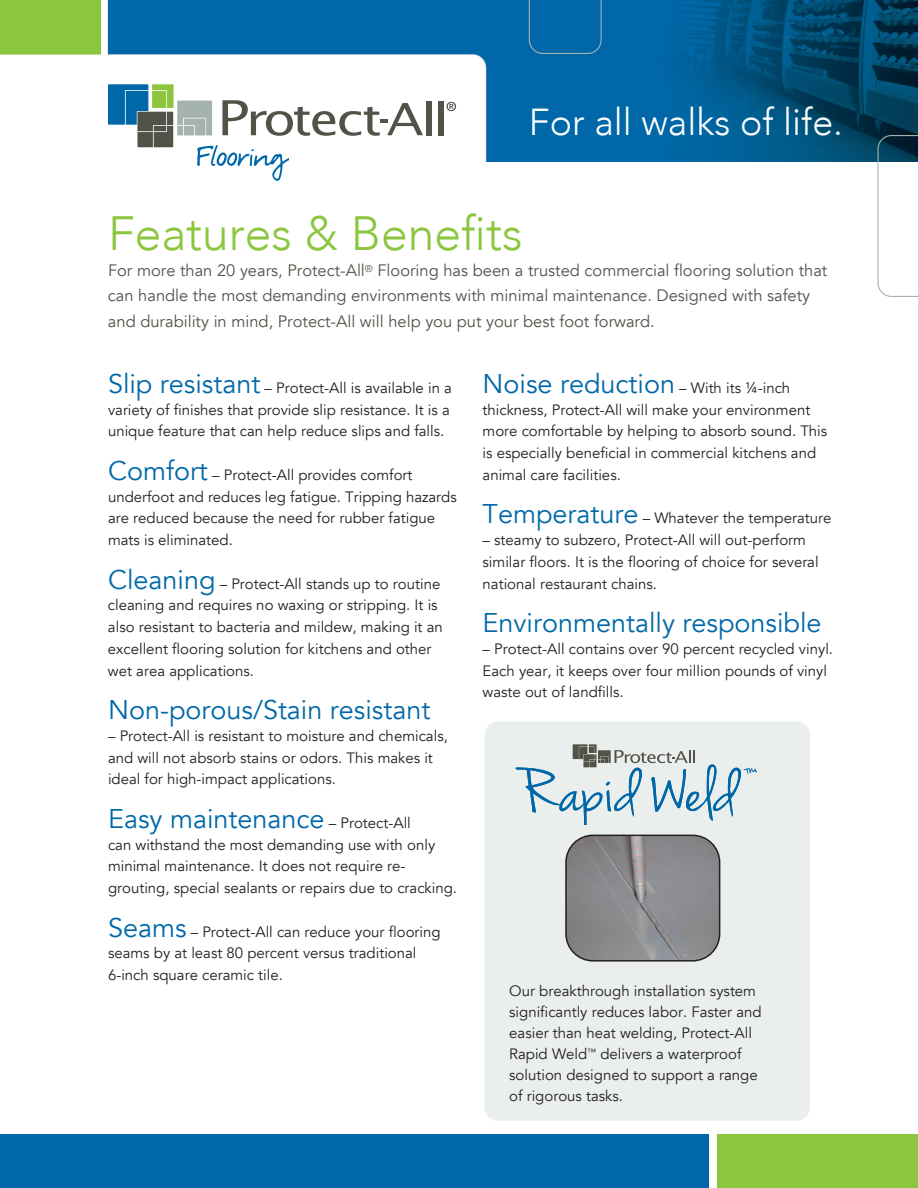
<style>
.page{position:relative;width:918px;height:1188px;background:#fff}
.page>*{position:absolute;margin:0;border:0;box-sizing:border-box;transform-origin:0 0}
.t1{font:300 48px "Avenir";color:#8bc63e}
.t2{font:300 37.5px "Avenir";color:#fff}
.t3{font:27px "Avenir";color:#0068a9}
.t4{font:16.5px/25.5px "Avenir";color:#535249}
.t5{font:15px/21.8px "Avenir";color:#231f20}
.s1{font-size:27px;color:#0068a9}
.s2{font-size:15px;color:#231f20}
</style>
<div class="page">
<img style="left:0;top:0;width:918px;height:162px">
<div style="left:62px;top:62px;width:408px;height:124px;background:#fff"></div>
<svg style="left:446px;top:102px;width:10px;height:9px"></svg>
<svg style="left:108px;top:84px;width:315px;height:97px"></svg>
<div style="left:427px;top:101px;width:5px;height:34px;background:#535249"></div>
<div style="left:438px;top:101px;width:5px;height:34px;background:#535249"></div>
<div style="left:484px;top:722px;width:326px;height:399px;background:#eaeeec;border-radius:14px"></div>
<svg style="left:516px;top:744px;width:241px;height:80px"></svg>
<svg style="left:529px;top:0;width:73px;height:54px;background:#076ba9"></svg>
<svg style="left:878px;top:135px;width:40px;height:162px"></svg>
<div style="left:718px;top:1134px;width:200px;height:54px;background:#8bc63e"></div>
<div style="left:0;top:1134px;width:709px;height:54px;background:#0068a9"></div>
<img style="left:567px;top:835px;width:153px;height:124px">
<div style="left:565px;top:835px;width:155px;height:127px;border:2px solid #231f20;border-radius:27px"></div>
<h2 class="t2" style="left:529px;top:99px;width:316px">For all walks of life.</h2>
<h1 class="t1" style="left:108px;top:206px;width:416px">Features &amp; Benefits</h1>
<p class="t4" style="left:108px;top:258px;width:721px">For more than 20 years, Protect-All<sup>®</sup> Flooring has been a trusted commercial flooring solution that can handle the most demanding environments with minimal maintenance. Designed with safety and durability in mind, Protect-All will help you put your best foot forward.</p>
<p class="t5" style="left:108px;top:377px;width:346px"><span class="s1">Slip resistant</span> – Protect-All is available in a variety of finishes that provide slip resistance. It is a unique feature that can help reduce slips and falls.</p>
<p class="t5" style="left:108px;top:464px;width:350px"><span class="s1">Comfort</span> – Protect-All provides comfort underfoot and reduces leg fatigue. Tripping hazards are reduced because the need for rubber fatigue mats is eliminated.</p>
<p class="t5" style="left:108px;top:573px;width:336px"><span class="s1">Cleaning</span> – Protect-All stands up to routine cleaning and requires no waxing or stripping. It is also resistant to bacteria and mildew, making it an excellent flooring solution for kitchens and other wet area applications.</p>
<h3 class="t3" style="left:108px;top:694px;width:324px">Non-porous/Stain resistant</h3>
<p class="t5" style="left:108px;top:725px;width:341px">– Protect-All is resistant to moisture and chemicals, and will not absorb stains or odors. This makes it ideal for high-impact applications.</p>
<h3 class="t3" style="left:108px;top:803px;width:304px">Easy maintenance <span class="s2">– Protect-All</span></h3>
<p class="t5" style="left:108px;top:834px;width:351px">can withstand the most demanding use with only minimal maintenance. It does not require re&shy;grouting, special sealants or repairs due to cracking.</p>
<p class="t5" style="left:108px;top:921px;width:334px"><span class="s1">Seams</span> – Protect-All can reduce your flooring seams by at least 80 percent versus traditional<br>6-inch square ceramic tile.</p>
<h3 class="t3" style="left:483px;top:368px;width:309px">Noise reduction <span class="s2">– With its ¼-inch</span></h3>
<p class="t5" style="left:483px;top:399px;width:346px">thickness, Protect-All will make your environment more comfortable by helping to absorb sound. This is especially beneficial in commercial kitchens and animal care facilities.</p>
<p class="t5" style="left:483px;top:508px;width:350px"><span class="s1">Temperature</span> – Whatever the temperature</p>
<p class="t5" style="left:483px;top:529px;width:338px">– steamy to subzero, Protect-All will out-perform similar floors. It is the flooring of choice for several national restaurant chains.</p>
<h3 class="t3" style="left:483px;top:607px;width:340px">Environmentally responsible</h3>
<p class="t5" style="left:483px;top:638px;width:352px">– Protect-All contains over 90 percent recycled vinyl.<br>Each year, it keeps over four million pounds of vinyl waste out of landfills.</p>
<p class="t5" style="left:509px;top:981px;width:254px;line-height:21px">Our breakthrough installation system significantly reduces labor. Faster and easier than heat welding, Protect-All Rapid Weld<sup>™</sup> delivers a waterproof solution designed to support a range of rigorous tasks.</p>
</div>
